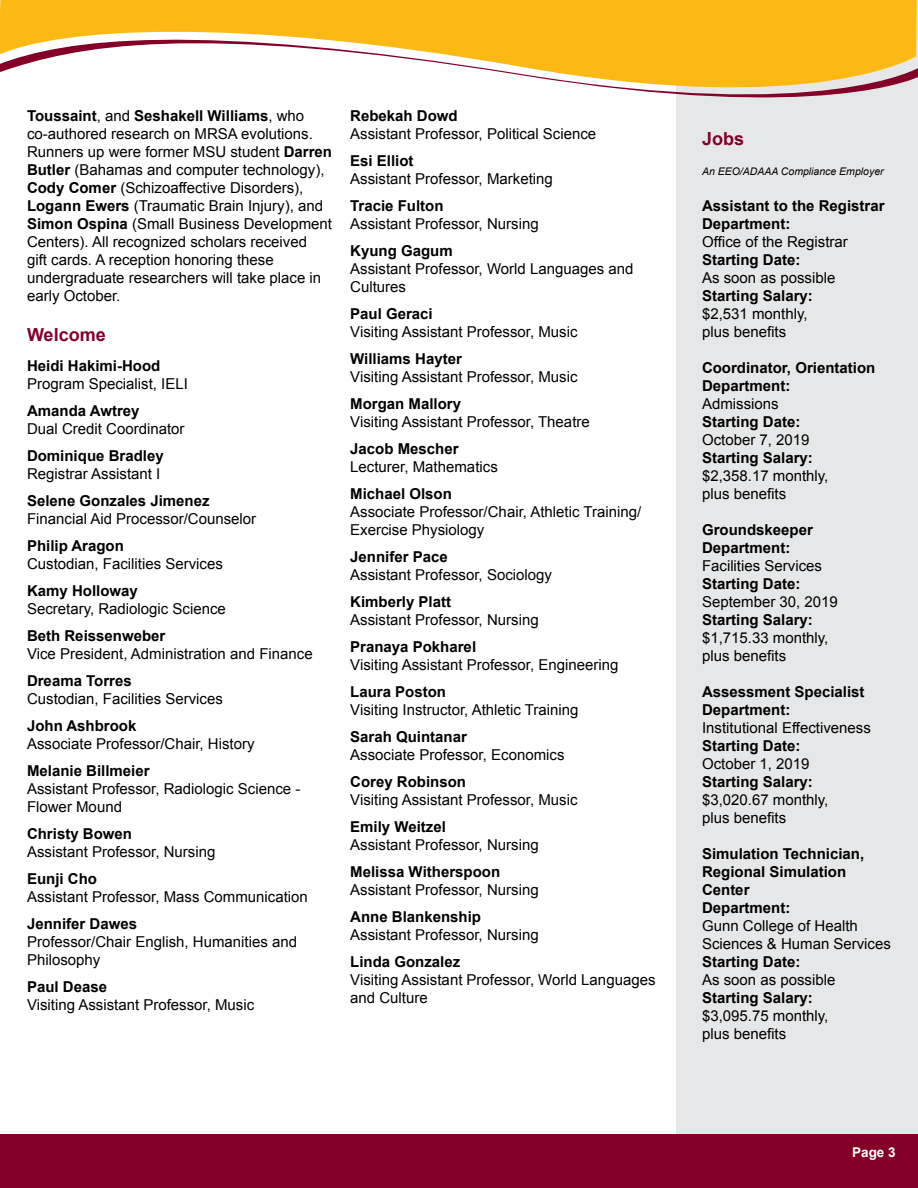
<style>
.page{position:relative;width:918px;height:1188px;background:#fff}
.page>*{position:absolute;margin:0;border:0;box-sizing:border-box;transform-origin:0 0}
.Text{font:700 18px "Arial";color:#840029}
.Text-2{font:15px/18px "Arial";color:#000}
.Text-3{font:700 15px/18px "Arial";color:#000}
.t1{font:700 13.5px "Arial";color:#fff}
.Text-4{font:italic 10.5px "Arial";color:#000}
.s1{font-weight:700}
</style>
<div class="page">
<div style="left:676px;top:0;width:242px;height:1188px;background:#e6e7e8"></div>
<div style="left:0;top:1134px;width:918px;height:54px;background:#840029"></div>
<div style="left:0;top:0;width:917px;height:21px;background:#fdb913"></div>
<svg style="left:0;top:21px;width:918px;height:77px"></svg>
<p class="Text-2" style="left:27px;top:107px;width:307px"><span class="s1">Toussaint</span>, and <span class="s1">Seshakell Williams</span>, who co-authored research on MRSA evolutions.<br>Runners up were former MSU student <span class="s1">Darren Butler</span> (Bahamas and computer technology), <span class="s1">Cody Comer</span> (Schizoaffective Disorders), <span class="s1">Logann Ewers</span> (Traumatic Brain Injury), and <span class="s1">Simon Ospina</span> (Small Business Development Centers). All recognized scholars received<br>gift cards. A reception honoring these undergraduate researchers will take place in early October.</p>
<p class="Text" style="left:27px;top:322px;width:80px">Welcome</p>
<p class="Text-3" style="left:27px;top:357px;width:135px">Heidi Hakimi-Hood</p>
<p class="Text-2" style="left:27px;top:375px;width:162px">Program Specialist, IELI</p>
<p class="Text-3" style="left:27px;top:402px;width:114px">Amanda Awtrey</p>
<p class="Text-2" style="left:27px;top:420px;width:159px">Dual Credit Coordinator</p>
<p class="Text-3" style="left:27px;top:447px;width:138px">Dominique Bradley</p>
<p class="Text-2" style="left:27px;top:465px;width:135px">Registrar Assistant I</p>
<p class="Text-3" style="left:27px;top:492px;width:184px">Selene Gonzales Jimenez</p>
<p class="Text-2" style="left:27px;top:510px;width:231px">Financial Aid Processor/Counselor</p>
<p class="Text-3" style="left:27px;top:537px;width:98px">Philip Aragon</p>
<p class="Text-2" style="left:27px;top:555px;width:197px">Custodian, Facilities Services</p>
<p class="Text-3" style="left:27px;top:582px;width:112px">Kamy Holloway</p>
<p class="Text-2" style="left:27px;top:600px;width:200px">Secretary, Radiologic Science</p>
<p class="Text-3" style="left:27px;top:627px;width:140px">Beth Reissenweber</p>
<p class="Text-2" style="left:27px;top:645px;width:287px">Vice President, Administration and Finance</p>
<p class="Text-3" style="left:27px;top:672px;width:106px">Dreama Torres</p>
<p class="Text-2" style="left:27px;top:690px;width:197px">Custodian, Facilities Services</p>
<p class="Text-3" style="left:27px;top:717px;width:111px">John Ashbrook</p>
<p class="Text-2" style="left:27px;top:735px;width:229px">Associate Professor/Chair, History</p>
<p class="Text-3" style="left:27px;top:762px;width:124px">Melanie Billmeier</p>
<p class="Text-2" style="left:27px;top:780px;width:275px">Assistant Professor, Radiologic Science -<br>Flower Mound</p>
<p class="Text-3" style="left:27px;top:825px;width:107px">Christy Bowen</p>
<p class="Text-2" style="left:27px;top:843px;width:190px">Assistant Professor, Nursing</p>
<p class="Text-3" style="left:27px;top:870px;width:72px">Eunji Cho</p>
<p class="Text-2" style="left:27px;top:888px;width:282px">Assistant Professor, Mass Communication</p>
<p class="Text-3" style="left:27px;top:915px;width:112px">Jennifer Dawes</p>
<p class="Text-2" style="left:27px;top:933px;width:272px">Professor/Chair English, Humanities and<br>Philosophy</p>
<p class="Text-3" style="left:27px;top:978px;width:82px">Paul Dease</p>
<p class="Text-2" style="left:27px;top:996px;width:229px">Visiting Assistant Professor, Music</p>
<p class="Text-3" style="left:350px;top:107px;width:109px">Rebekah Dowd</p>
<p class="Text-2" style="left:350px;top:125px;width:247px">Assistant Professor, Political Science</p>
<p class="Text-3" style="left:350px;top:152px;width:65px">Esi Elliot</p>
<p class="Text-2" style="left:350px;top:170px;width:204px">Assistant Professor, Marketing</p>
<p class="Text-3" style="left:350px;top:197px;width:95px">Tracie Fulton</p>
<p class="Text-2" style="left:350px;top:215px;width:190px">Assistant Professor, Nursing</p>
<p class="Text-3" style="left:350px;top:242px;width:104px">Kyung Gagum</p>
<p class="Text-2" style="left:350px;top:260px;width:285px">Assistant Professor, World Languages and<br>Cultures</p>
<p class="Text-3" style="left:350px;top:305px;width:84px">Paul Geraci</p>
<p class="Text-2" style="left:350px;top:323px;width:229px">Visiting Assistant Professor, Music</p>
<p class="Text-3" style="left:350px;top:350px;width:113px">Williams Hayter</p>
<p class="Text-2" style="left:350px;top:368px;width:229px">Visiting Assistant Professor, Music</p>
<p class="Text-3" style="left:350px;top:395px;width:112px">Morgan Mallory</p>
<p class="Text-2" style="left:350px;top:413px;width:241px">Visiting Assistant Professor, Theatre</p>
<p class="Text-3" style="left:350px;top:440px;width:110px">Jacob Mescher</p>
<p class="Text-2" style="left:350px;top:458px;width:149px">Lecturer, Mathematics</p>
<p class="Text-3" style="left:350px;top:485px;width:103px">Michael Olson</p>
<p class="Text-2" style="left:350px;top:503px;width:292px">Associate Professor/Chair, Athletic Training/<br>Exercise Physiology</p>
<p class="Text-3" style="left:350px;top:548px;width:99px">Jennifer Pace</p>
<p class="Text-2" style="left:350px;top:566px;width:203px">Assistant Professor, Sociology</p>
<p class="Text-3" style="left:350px;top:593px;width:102px">Kimberly Platt</p>
<p class="Text-2" style="left:350px;top:611px;width:190px">Assistant Professor, Nursing</p>
<p class="Text-3" style="left:350px;top:638px;width:127px">Pranaya Pokharel</p>
<p class="Text-2" style="left:350px;top:656px;width:270px">Visiting Assistant Professor, Engineering</p>
<p class="Text-3" style="left:350px;top:683px;width:97px">Laura Poston</p>
<p class="Text-2" style="left:350px;top:701px;width:230px">Visiting Instructor, Athletic Training</p>
<p class="Text-3" style="left:350px;top:728px;width:118px">Sarah Quintanar</p>
<p class="Text-2" style="left:350px;top:746px;width:216px">Associate Professor, Economics</p>
<p class="Text-3" style="left:350px;top:773px;width:117px">Corey Robinson</p>
<p class="Text-2" style="left:350px;top:791px;width:229px">Visiting Assistant Professor, Music</p>
<p class="Text-3" style="left:350px;top:818px;width:97px">Emily Weitzel</p>
<p class="Text-2" style="left:350px;top:836px;width:190px">Assistant Professor, Nursing</p>
<p class="Text-3" style="left:350px;top:863px;width:151px">Melissa Witherspoon</p>
<p class="Text-2" style="left:350px;top:881px;width:190px">Assistant Professor, Nursing</p>
<p class="Text-3" style="left:350px;top:908px;width:132px">Anne Blankenship</p>
<p class="Text-2" style="left:350px;top:926px;width:190px">Assistant Professor, Nursing</p>
<p class="Text-3" style="left:350px;top:953px;width:112px">Linda Gonzalez</p>
<p class="Text-2" style="left:350px;top:971px;width:307px">Visiting Assistant Professor, World Languages and Culture</p>
<p class="Text" style="left:702px;top:127px;width:44px">Jobs</p>
<p class="Text-4" style="left:702px;top:164px;width:183px">An EEO/ADAAA Compliance Employer</p>
<p class="Text-3" style="left:702px;top:197px;width:184px">Assistant to the Registrar</p>
<p class="Text-3" style="left:702px;top:215px;width:90px">Department:</p>
<p class="Text-2" style="left:702px;top:233px;width:147px">Office of the Registrar</p>
<p class="Text-3" style="left:702px;top:251px;width:100px">Starting Date:</p>
<p class="Text-2" style="left:702px;top:269px;width:135px">As soon as possible</p>
<p class="Text-3" style="left:702px;top:287px;width:112px">Starting Salary:</p>
<p class="Text-2" style="left:702px;top:305px;width:107px">$2,531 monthly,</p>
<p class="Text-2" style="left:702px;top:323px;width:86px">plus benefits</p>
<p class="Text-3" style="left:702px;top:359px;width:175px">Coordinator, Orientation</p>
<p class="Text-3" style="left:702px;top:377px;width:90px">Department:</p>
<p class="Text-2" style="left:702px;top:395px;width:78px">Admissions</p>
<p class="Text-3" style="left:702px;top:413px;width:100px">Starting Date:</p>
<p class="Text-2" style="left:702px;top:431px;width:109px">October 7, 2019</p>
<p class="Text-3" style="left:702px;top:449px;width:112px">Starting Salary:</p>
<p class="Text-2" style="left:702px;top:467px;width:128px">$2,358.17 monthly,</p>
<p class="Text-2" style="left:702px;top:485px;width:86px">plus benefits</p>
<p class="Text-3" style="left:702px;top:521px;width:112px">Groundskeeper</p>
<p class="Text-3" style="left:702px;top:539px;width:90px">Department:</p>
<p class="Text-2" style="left:702px;top:557px;width:122px">Facilities Services</p>
<p class="Text-3" style="left:702px;top:575px;width:100px">Starting Date:</p>
<p class="Text-2" style="left:702px;top:593px;width:137px">September 30, 2019</p>
<p class="Text-3" style="left:702px;top:611px;width:112px">Starting Salary:</p>
<p class="Text-2" style="left:702px;top:629px;width:128px">$1,715.33 monthly,</p>
<p class="Text-2" style="left:702px;top:647px;width:86px">plus benefits</p>
<p class="Text-3" style="left:702px;top:683px;width:164px">Assessment Specialist</p>
<p class="Text-3" style="left:702px;top:701px;width:90px">Department:</p>
<p class="Text-2" style="left:702px;top:719px;width:170px">Institutional Effectiveness</p>
<p class="Text-3" style="left:702px;top:737px;width:100px">Starting Date:</p>
<p class="Text-2" style="left:702px;top:755px;width:109px">October 1, 2019</p>
<p class="Text-3" style="left:702px;top:773px;width:112px">Starting Salary:</p>
<p class="Text-2" style="left:702px;top:791px;width:128px">$3,020.67 monthly,</p>
<p class="Text-2" style="left:702px;top:809px;width:86px">plus benefits</p>
<p class="Text-3" style="left:702px;top:845px;width:164px">Simulation Technician,<br>Regional Simulation<br>Center</p>
<p class="Text-3" style="left:702px;top:899px;width:90px">Department:</p>
<p class="Text-2" style="left:702px;top:917px;width:190px">Gunn College of Health<br>Sciences &amp; Human Services</p>
<p class="Text-3" style="left:702px;top:953px;width:100px">Starting Date:</p>
<p class="Text-2" style="left:702px;top:971px;width:135px">As soon as possible</p>
<p class="Text-3" style="left:702px;top:989px;width:112px">Starting Salary:</p>
<p class="Text-2" style="left:702px;top:1007px;width:128px">$3,095.75 monthly,</p>
<p class="Text-2" style="left:702px;top:1025px;width:86px">plus benefits</p>
<p class="t1" style="left:852px;top:1144px;width:45px">Page 3</p>
</div>
